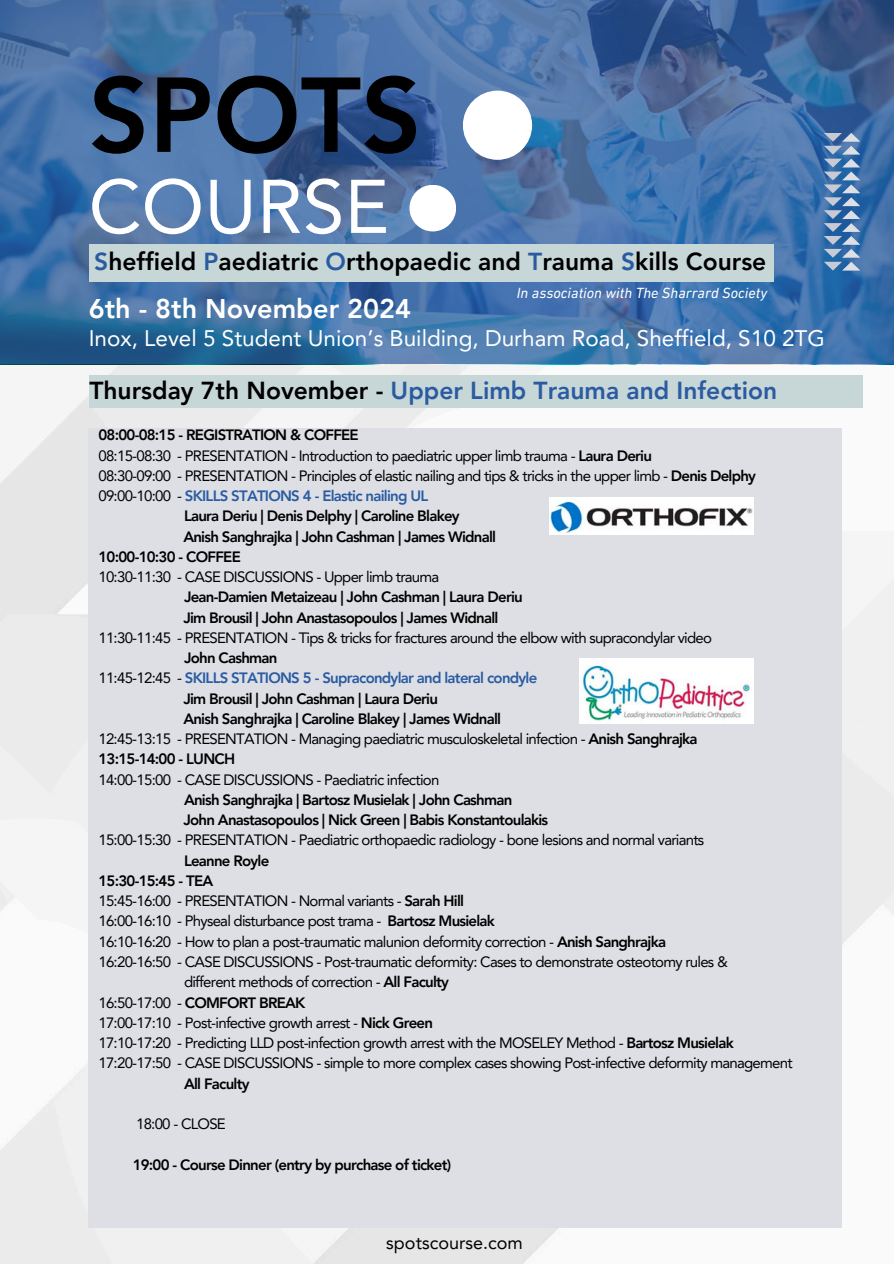
<style>
.page{position:relative;width:894px;height:1264px;background:#fff}
.page>*{position:absolute;margin:0;border:0;box-sizing:border-box;transform-origin:0 0}
.t1{font:800 105px "Avenir LT Pro";color:#000}
.t2{font:75px "Avenir LT Pro";color:#fff}
.t3{font:800 27px "Avenir LT Pro";color:#fff}
.t4{font:800 24.6px "Avenir LT Pro";color:#000}
.t5{font:800 24.6px "Avenir LT Pro";color:#2a5ba1}
.t6{font:22.5px "Avenir LT Pro";color:#fff}
.t7{font:18px "Avenir LT Pro";color:#000}
.t8{font:15px/20.2px "Avenir LT Pro";letter-spacing:-.05em;color:#000}
.t9{font:800 15px/20.2px "Avenir LT Pro";letter-spacing:-.05em;color:#000}
.t10{font:800 15px "Avenir LT Pro";letter-spacing:-.05em;color:#2a5ba1}
.t11{font:italic 15px "DIN Next LT Pro";color:#fff}
.s1{color:#2a5ba1}
.s2{color:#000}
.s3{font-weight:800}
.s4{font-weight:400;color:#000}
</style>
<div class="page">
<img style="left:0;top:364px;width:893px;height:899px">
<svg style="left:0;top:0;width:893px;height:364px;background:#4570a5"></svg>
<svg style="left:823px;top:133px;width:36px;height:137px;background:#668db8"></svg>
<div style="left:463px;top:91px;width:69px;height:69px;background:#fff;border-radius:50%"></div>
<div style="left:409px;top:185px;width:47px;height:46px;background:#fff;border-radius:50%"></div>
<div style="left:89px;top:244px;width:685px;height:37px;background:#c7d6d7"></div>
<div style="left:89px;top:428px;width:752px;height:799px;background:#dddfe5"></div>
<div style="left:89px;top:375px;width:773px;height:33px;background:#c7d6d7"></div>
<img style="left:549px;top:497px;width:204px;height:37px">
<img style="left:579px;top:658px;width:174px;height:65px">
<h1 class="t1" style="left:89px;top:72px;width:334px">SPOTS</h1>
<h1 class="t2" style="left:89px;top:176px;width:302px">COURSE</h1>
<h3 class="t4" style="left:94px;top:252px;width:673px"><span class="s1">S</span>heffield <span class="s1">P</span>aediatric <span class="s1">O</span>rthopaedic and <span class="s1">T</span>rauma <span class="s1">S</span>kills Course</h3>
<p class="t11" style="left:516px;top:287px;width:252px">In association with The Sharrard Society</p>
<p class="t3" style="left:89px;top:297px;width:324px">6th - 8th November 2024</p>
<p class="t6" style="left:89px;top:329px;width:737px">Inox, Level 5 Student Union’s Building, Durham Road, Sheffield, S10 2TG</p>
<h5 class="t5" style="left:89px;top:380px;width:689px"><span class="s2">Thursday 7th November -</span> Upper Limb Trauma and Infection</h5>
<p class="t9" style="left:98px;top:426px;width:262px">08:00-08:15 - REGISTRATION &amp; COFFEE</p>
<p class="t8" style="left:98px;top:446px;width:555px">08:15-08:30 - PRESENTATION - Introduction to paediatric upper limb trauma - <span class="s3">Laura Deriu</span></p>
<h3 class="t8" style="left:98px;top:467px;width:659px">08:30-09:00 - PRESENTATION - Principles of elastic nailing and tips &amp; tricks in the upper limb - <span class="s3">Denis Delphy</span></h3>
<h2 class="t10" style="left:98px;top:489px;width:331px"><span class="s4">09:00-10:00 -</span> SKILLS STATIONS 4 - Elastic nailing UL</h2>
<p class="t9" style="left:184px;top:507px;width:277px">Laura Deriu | Denis Delphy | Caroline Blakey</p>
<p class="t9" style="left:98px;top:527px;width:399px;text-indent:85px">Anish Sanghrajka | John Cashman | James Widnall<br>10:00-10:30 - COFFEE</p>
<p class="t8" style="left:98px;top:568px;width:342px">10:30-11:30 - CASE DISCUSSIONS - Upper limb trauma</p>
<p class="t9" style="left:184px;top:588px;width:340px">Jean-Damien Metaizeau | John Cashman | Laura Deriu</p>
<p class="t9" style="left:183px;top:608px;width:316px">Jim Brousil | John Anastasopoulos | James Widnall</p>
<p class="t8" style="left:98px;top:629px;width:614px">11:30-11:45 - PRESENTATION - Tips &amp; tricks for fractures around the elbow with supracondylar video</p>
<p class="t9" style="left:184px;top:649px;width:95px">John Cashman</p>
<p class="t10" style="left:98px;top:672px;width:440px"><span class="s4">11:45-12:45 -</span> SKILLS STATIONS 5 - Supracondylar and lateral condyle</p>
<p class="t9" style="left:183px;top:689px;width:256px">Jim Brousil | John Cashman | Laura Deriu</p>
<p class="t9" style="left:183px;top:710px;width:319px">Anish Sanghrajka | Caroline Blakey | James Widnall</p>
<p class="t8" style="left:98px;top:730px;width:600px">12:45-13:15 - PRESENTATION - Managing paediatric musculoskeletal infection - <span class="s3">Anish Sanghrajka</span></p>
<p class="t9" style="left:98px;top:750px;width:138px">13:15-14:00 - LUNCH</p>
<p class="t8" style="left:98px;top:770px;width:342px">14:00-15:00 - CASE DISCUSSIONS - Paediatric infection</p>
<p class="t9" style="left:184px;top:791px;width:330px">Anish Sanghrajka | Bartosz Musielak | John Cashman</p>
<p class="t9" style="left:183px;top:811px;width:366px">John Anastasopoulos | Nick Green | Babis Konstantoulakis</p>
<p class="t8" style="left:98px;top:831px;width:607px">15:00-15:30 - PRESENTATION - Paediatric orthopaedic radiology - bone lesions and normal variants</p>
<p class="t9" style="left:184px;top:851px;width:87px">Leanne Royle</p>
<p class="t9" style="left:98px;top:872px;width:116px">15:30-15:45 - TEA</p>
<p class="t8" style="left:98px;top:892px;width:367px">15:45-16:00 - PRESENTATION - Normal variants - <span class="s3">Sarah Hill</span></p>
<p class="t8" style="left:98px;top:912px;width:398px">16:00-16:10 - Physeal disturbance post trama - <span class="s3">Bartosz Musielak</span></p>
<p class="t8" style="left:98px;top:932px;width:569px">16:10-16:20 - How to plan a post-traumatic malunion deformity correction - <span class="s3">Anish Sanghrajka</span></p>
<p class="t8" style="left:98px;top:953px;width:630px">16:20-16:50 - CASE DISCUSSIONS - Post-traumatic deformity: Cases to demonstrate osteotomy rules &amp;</p>
<p class="t8" style="left:98px;top:973px;width:352px;text-indent:85px">different methods of correction - <span class="s3">All Faculty<br></span>16:50-17:00 - <span class="s3">COMFORT BREAK</span></p>
<p class="t8" style="left:98px;top:1013px;width:336px">17:00-17:10 - Post-infective growth arrest - <span class="s3">Nick Green</span></p>
<p class="t8" style="left:98px;top:1034px;width:636px">17:10-17:20 - Predicting LLD post-infection growth arrest with the MOSELEY Method - <span class="s3">Bartosz Musielak</span></p>
<p class="t8" style="left:98px;top:1054px;width:695px">17:20-17:50 - CASE DISCUSSIONS - simple to more complex cases showing Post-infective deformity management</p>
<p class="t9" style="left:184px;top:1074px;width:67px">All Faculty</p>
<p class="t8" style="left:136px;top:1115px;width:91px">18:00 - CLOSE</p>
<p class="t9" style="left:133px;top:1155px;width:320px">19:00 - Course Dinner (entry by purchase of ticket)</p>
<h6 class="t7" style="left:386px;top:1235px;width:138px">spotscourse.com</h6>
</div>
